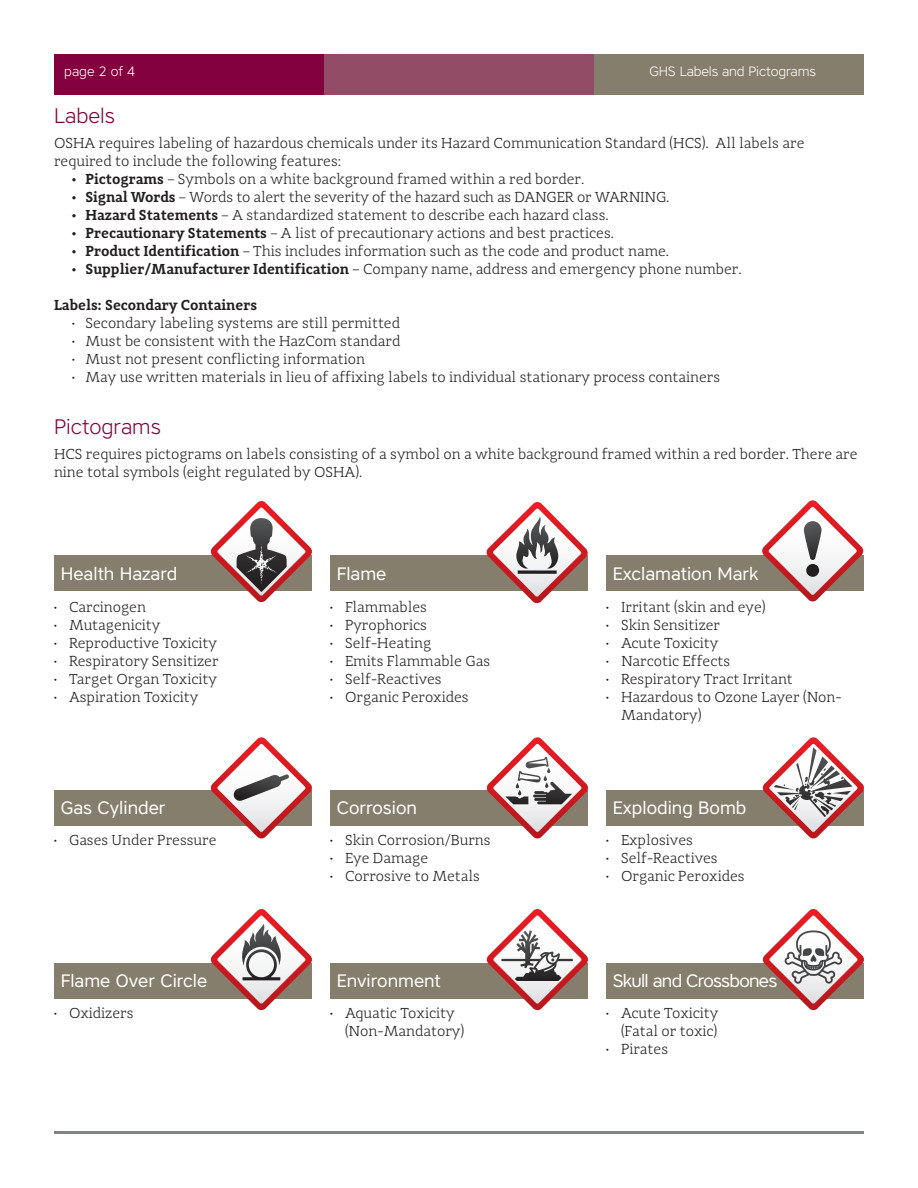
<style>
.page{position:relative;width:918px;height:1188px;background:#fff}
.page>*{position:absolute;margin:0;border:0;box-sizing:border-box;transform-origin:0 0}
.h4__Paragraph_headi{font:300 21px "Core Sans A";color:#83013e}
.pictogram_heading{font:18px "Core Sans A";color:#fff}
.pictogram_heading-2{font:18px "Core Sans A";letter-spacing:-.04em;color:#fff}
.p__paragraphs{font:300 15px/18px "Adagio Slab";color:#231f20}
.p__paragraphs-2{font:600 15px "Adagio Slab";color:#231f20}
.t1{font:300 13.5px "Core Sans A";letter-spacing:-.01em;color:#fff}
.s1{font-weight:600}
</style>
<div class="page">
<div style="left:54px;top:54px;width:270px;height:40px;background:#83013e"></div>
<div style="left:324px;top:54px;width:270px;height:40px;background:#934c66"></div>
<div style="left:594px;top:54px;width:270px;height:40px;background:#867e6c"></div>
<hr style="left:54px;top:1131px;width:810px;height:3px;background:#808285">
<div style="left:606px;top:790px;width:258px;height:36px;background:#867e6c"></div>
<div style="left:330px;top:963px;width:258px;height:36px;background:#867e6c"></div>
<div style="left:54px;top:963px;width:258px;height:36px;background:#867e6c"></div>
<div style="left:330px;top:790px;width:258px;height:36px;background:#867e6c"></div>
<div style="left:54px;top:790px;width:258px;height:36px;background:#867e6c"></div>
<div style="left:606px;top:555px;width:258px;height:36px;background:#867e6c"></div>
<div style="left:330px;top:555px;width:258px;height:36px;background:#867e6c"></div>
<div style="left:54px;top:555px;width:258px;height:36px;background:#867e6c"></div>
<div style="left:606px;top:963px;width:258px;height:36px;background:#867e6c"></div>
<svg style="left:486px;top:737px;width:102px;height:102px"></svg>
<svg style="left:762px;top:737px;width:102px;height:102px"></svg>
<svg style="left:486px;top:909px;width:102px;height:102px"></svg>
<svg style="left:210px;top:501px;width:102px;height:102px"></svg>
<svg style="left:210px;top:737px;width:102px;height:102px"></svg>
<svg style="left:486px;top:502px;width:102px;height:102px"></svg>
<svg style="left:210px;top:909px;width:102px;height:102px"></svg>
<svg style="left:762px;top:909px;width:102px;height:102px"></svg>
<svg style="left:762px;top:500px;width:102px;height:102px"></svg>
<p class="t1" style="left:64px;top:62px;width:72px">page 2 of 4</p>
<p class="t1" style="left:650px;top:63px;width:168px">GHS Labels and Pictograms</p>
<p class="h4__Paragraph_headi" style="left:54px;top:102px;width:63px">Labels</p>
<p class="p__paragraphs" style="left:54px;top:134px;width:752px">OSHA requires labeling of hazardous chemicals under its Hazard Communication Standard (HCS). All labels are required to include the following features:</p>
<p class="p__paragraphs" style="left:72px;top:170px;width:514px"><span class="s1">• Pictograms</span> – Symbols on a white background framed within a red border.</p>
<p class="p__paragraphs" style="left:72px;top:188px;width:599px"><span class="s1">• Signal Words</span> – Words to alert the severity of the hazard such as DANGER or WARNING.</p>
<p class="p__paragraphs" style="left:72px;top:206px;width:538px"><span class="s1">• Hazard Statements</span> – A standardized statement to describe each hazard class.</p>
<p class="p__paragraphs" style="left:72px;top:224px;width:544px"><span class="s1">• Precautionary Statements</span> – A list of precautionary actions and best practices.</p>
<p class="p__paragraphs" style="left:72px;top:242px;width:599px"><span class="s1">• Product Identification</span> – This includes information such as the code and product name.</p>
<p class="p__paragraphs" style="left:72px;top:260px;width:671px"><span class="s1">• Supplier/Manufacturer Identification</span> – Company name, address and emergency phone number.</p>
<p class="p__paragraphs-2" style="left:54px;top:295px;width:205px">Labels: Secondary Containers</p>
<p class="p__paragraphs" style="left:72px;top:314px;width:330px">• Secondary labeling systems are still permitted</p>
<p class="p__paragraphs" style="left:72px;top:332px;width:330px">• Must be consistent with the HazCom standard</p>
<p class="p__paragraphs" style="left:72px;top:350px;width:295px">• Must not present conflicting information</p>
<p class="p__paragraphs" style="left:72px;top:368px;width:650px">• May use written materials in lieu of affixing labels to individual stationary process containers</p>
<p class="h4__Paragraph_headi" style="left:54px;top:413px;width:108px">Pictograms</p>
<p class="p__paragraphs" style="left:54px;top:445px;width:805px">HCS requires pictograms on labels consisting of a symbol on a white background framed within a red border. There are nine total symbols (eight regulated by OSHA).</p>
<p class="pictogram_heading" style="left:61px;top:562px;width:118px">Health Hazard</p>
<p class="p__paragraphs" style="left:54px;top:598px;width:93px">• Carcinogen</p>
<p class="p__paragraphs" style="left:54px;top:616px;width:108px">• Mutagenicity</p>
<p class="p__paragraphs" style="left:54px;top:634px;width:165px">• Reproductive Toxicity</p>
<p class="p__paragraphs" style="left:54px;top:652px;width:166px">• Respiratory Sensitizer</p>
<p class="p__paragraphs" style="left:54px;top:670px;width:164px">• Target Organ Toxicity</p>
<p class="p__paragraphs" style="left:54px;top:688px;width:146px">• Aspiration Toxicity</p>
<p class="pictogram_heading" style="left:337px;top:562px;width:51px">Flame</p>
<p class="p__paragraphs" style="left:330px;top:598px;width:98px">• Flammables</p>
<p class="p__paragraphs" style="left:330px;top:616px;width:98px">• Pyrophorics</p>
<p class="p__paragraphs" style="left:330px;top:634px;width:103px">• Self-Heating</p>
<p class="p__paragraphs" style="left:330px;top:652px;width:162px">• Emits Flammable Gas</p>
<p class="p__paragraphs" style="left:330px;top:670px;width:113px">• Self-Reactives</p>
<p class="p__paragraphs" style="left:330px;top:688px;width:140px">• Organic Peroxides</p>
<p class="pictogram_heading" style="left:613px;top:562px;width:147px">Exclamation Mark</p>
<p class="p__paragraphs" style="left:606px;top:598px;width:161px">• Irritant (skin and eye)</p>
<p class="p__paragraphs" style="left:606px;top:616px;width:116px">• Skin Sensitizer</p>
<p class="p__paragraphs" style="left:606px;top:634px;width:114px">• Acute Toxicity</p>
<p class="p__paragraphs" style="left:606px;top:652px;width:126px">• Narcotic Effects</p>
<p class="p__paragraphs" style="left:606px;top:670px;width:188px">• Respiratory Tract Irritant</p>
<p class="p__paragraphs" style="left:621px;top:688px;width:222px;text-indent:-15px">• Hazardous to Ozone Layer (Non-<br>Mandatory)</p>
<p class="pictogram_heading" style="left:61px;top:796px;width:106px">Gas Cylinder</p>
<p class="p__paragraphs" style="left:54px;top:831px;width:164px">• Gases Under Pressure</p>
<p class="pictogram_heading" style="left:337px;top:796px;width:82px">Corrosion</p>
<p class="p__paragraphs" style="left:330px;top:831px;width:162px">• Skin Corrosion/Burns</p>
<p class="p__paragraphs" style="left:330px;top:849px;width:100px">• Eye Damage</p>
<p class="p__paragraphs" style="left:330px;top:867px;width:152px">• Corrosive to Metals</p>
<p class="pictogram_heading" style="left:613px;top:796px;width:135px">Exploding Bomb</p>
<p class="p__paragraphs" style="left:606px;top:831px;width:89px">• Explosives</p>
<p class="p__paragraphs" style="left:606px;top:849px;width:113px">• Self-Reactives</p>
<p class="p__paragraphs" style="left:606px;top:867px;width:140px">• Organic Peroxides</p>
<p class="pictogram_heading" style="left:61px;top:969px;width:148px">Flame Over Circle</p>
<p class="p__paragraphs" style="left:54px;top:1004px;width:81px">• Oxidizers</p>
<p class="pictogram_heading" style="left:337px;top:969px;width:105px">Environment</p>
<p class="p__paragraphs" style="left:345px;top:1004px;width:121px;text-indent:-15px">• Aquatic Toxicity (Non-Mandatory)</p>
<p class="pictogram_heading-2" style="left:613px;top:969px;width:166px">Skull and Crossbones</p>
<p class="p__paragraphs" style="left:606px;top:1004px;width:114px;text-align:right">• Acute Toxicity (Fatal or toxic)</p>
<p class="p__paragraphs" style="left:606px;top:1040px;width:64px">• Pirates</p>
</div>
